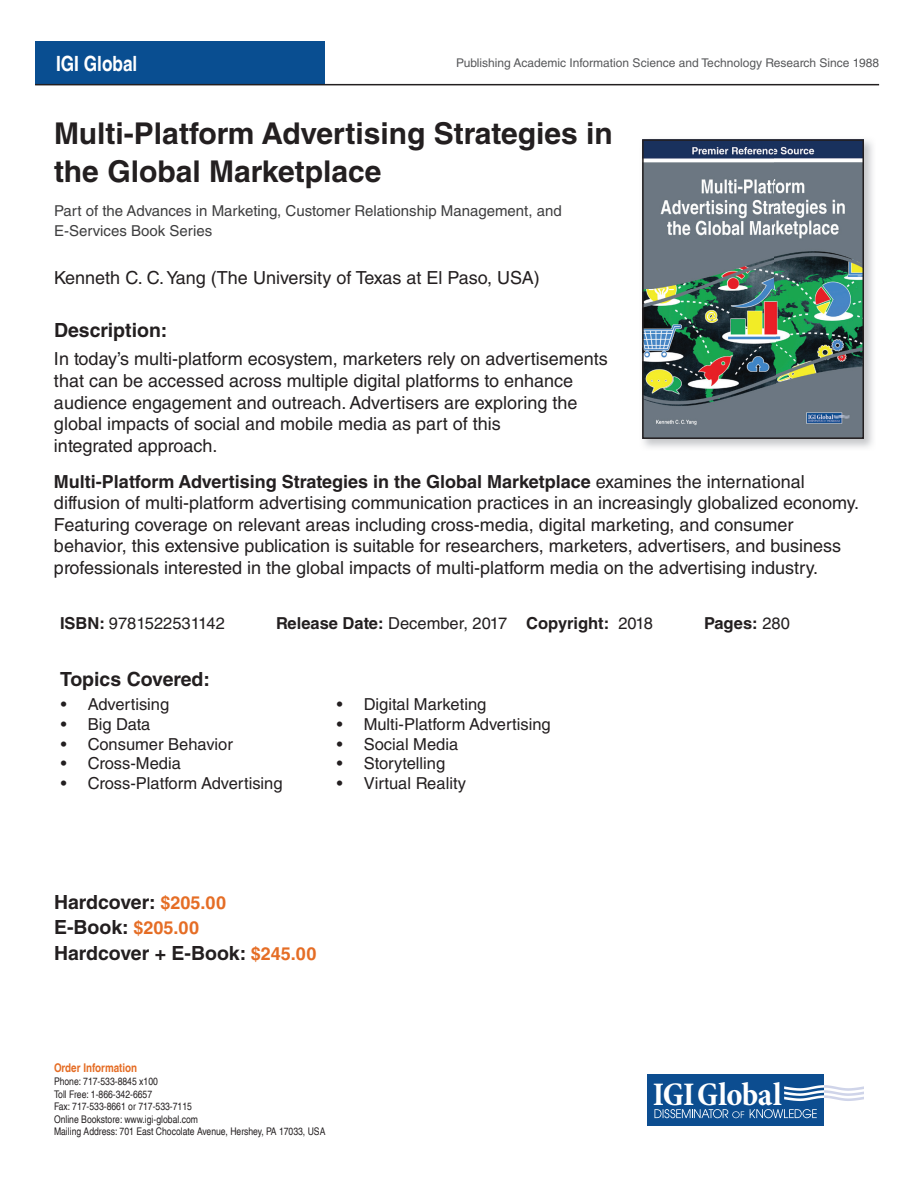
<style>
.page{position:relative;width:918px;height:1188px;background:#fff}
.page>*{position:absolute;margin:0;border:0;box-sizing:border-box;transform-origin:0 0}
.t1{font:700 condensed 33.3px "Minion Pro";letter-spacing:-.015em;color:#fff}
.t2{font:700 30px/37.5px "Helvetica LT Std";color:#231f20}
.t3{font:700 condensed 21px "Helvetica LT";color:#fff}
.t4{font:700 19.5px/25.5px "Helvetica LT Std";color:#231f20}
.t5{font:18px/21.6px "Helvetica LT Std";color:#231f20}
.t6{font:16.5px "Helvetica LT Std";color:#231f20}
.t7{font:700 16.5px "Helvetica LT Std";color:#231f20}
.t8{font:15px/19.5px "Helvetica LT Std";color:#3e3e3f}
.t9{font:12px "Helvetica LT Std";color:#57585a}
.t10{font:700 condensed 12px "Helvetica LT";color:#e56d25}
.t11{font:condensed 10.5px/12.6px "Helvetica LT";color:#231f20}
.s1{font-weight:700}
.s2{font-weight:400}
.s3{font-size:18px;color:#e56d25}
</style>
<div class="page">
<div style="left:35px;top:41px;width:290px;height:44px;background:#094e91"></div>
<img style="left:645px;top:142px;width:216px;height:294px">
<div style="left:642px;top:139px;width:222px;height:300px;border:2px solid #231f20"></div>
<svg style="left:647px;top:1125px;width:177px;height:1px"></svg>
<div style="left:647px;top:1074px;width:177px;height:51px;background:#0c4d90"></div>
<svg style="left:654px;top:1109px;width:90px;height:9px"></svg>
<svg style="left:750px;top:1109px;width:67px;height:9px"></svg>
<svg style="left:784px;top:1085px;width:80px;height:16px"></svg>
<hr style="left:35px;top:84px;width:844px;height:1px;background:#231f20">
<p class="t3" style="left:56px;top:50px;width:83px">IGI Global</p>
<p class="t9" style="left:456px;top:56px;width:424px">Publishing Academic Information Science and Technology Research Since 1988</p>
<h2 class="t2" style="left:54px;top:114px;width:560px">Multi-Platform Advertising Strategies in the Global Marketplace</h2>
<p class="t8" style="left:54px;top:201px;width:509px">Part of the Advances in Marketing, Customer Relationship Management, and<br>E-Services Book Series</p>
<p class="t5" style="left:54px;top:267px;width:487px">Kenneth C. C. Yang (The University of Texas at El Paso, USA)</p>
<p class="t4" style="left:54px;top:317px;width:115px">Description:</p>
<p class="t5" style="left:54px;top:348px;width:555px">In today’s multi-platform ecosystem, marketers rely on advertisements that can be accessed across multiple digital platforms to enhance audience engagement and outreach. Advertisers are exploring the global impacts of social and mobile media as part of this<br>integrated approach.</p>
<p class="t5" style="left:54px;top:470px;width:807px"><span class="s1">Multi-Platform Advertising Strategies in the Global Marketplace</span> examines the international diffusion of multi-platform advertising communication practices in an increasingly globalized economy.<br>Featuring coverage on relevant areas including cross-media, digital marketing, and consumer behavior, this extensive publication is suitable for researchers, marketers, advertisers, and business professionals interested in the global impacts of multi-platform media on the advertising industry.</p>
<p class="t6" style="left:60px;top:614px;width:166px"><span class="s1">ISBN:</span> 9781522531142</p>
<p class="t7" style="left:276px;top:613px;width:379px">Release Date: <span class="s2">December, 2017</span> Copyright: <span class="s2">2018</span></p>
<p class="t7" style="left:704px;top:613px;width:87px">Pages: <span class="s2">280</span></p>
<p class="t4" style="left:60px;top:666px;width:152px">Topics Covered:</p>
<p class="t6" style="left:61px;top:695px;width:110px">• Advertising</p>
<p class="t6" style="left:61px;top:715px;width:91px">• Big Data</p>
<p class="t6" style="left:61px;top:734px;width:174px">• Consumer Behavior</p>
<p class="t6" style="left:61px;top:754px;width:122px">• Cross-Media</p>
<p class="t6" style="left:61px;top:774px;width:223px">• Cross-Platform Advertising</p>
<p class="t6" style="left:337px;top:695px;width:151px">• Digital Marketing</p>
<p class="t6" style="left:337px;top:715px;width:215px">• Multi-Platform Advertising</p>
<p class="t6" style="left:337px;top:734px;width:123px">• Social Media</p>
<p class="t6" style="left:337px;top:754px;width:110px">• Storytelling</p>
<p class="t6" style="left:337px;top:774px;width:131px">• Virtual Reality</p>
<p class="t4" style="left:54px;top:889px;width:264px">Hardcover: <span class="s3">$205.00<br></span>E-Book: <span class="s3">$205.00<br></span>Hardcover + E-Book: <span class="s3">$245.00</span></p>
<p class="t10" style="left:54px;top:1061px;width:85px">Order Information</p>
<p class="t11" style="left:54px;top:1075px;width:273px">Phone: 717-533-8845 x100<br>Toll Free: 1-866-342-6657<br>Fax: 717-533-8661 or 717-533-7115<br>Online Bookstore: www.igi-global.com<br>Mailing Address: 701 East Chocolate Avenue, Hershey, PA 17033, USA</p>
<h1 class="t1" style="left:653px;top:1071px;width:130px">IGIGlobal</h1>
</div>
